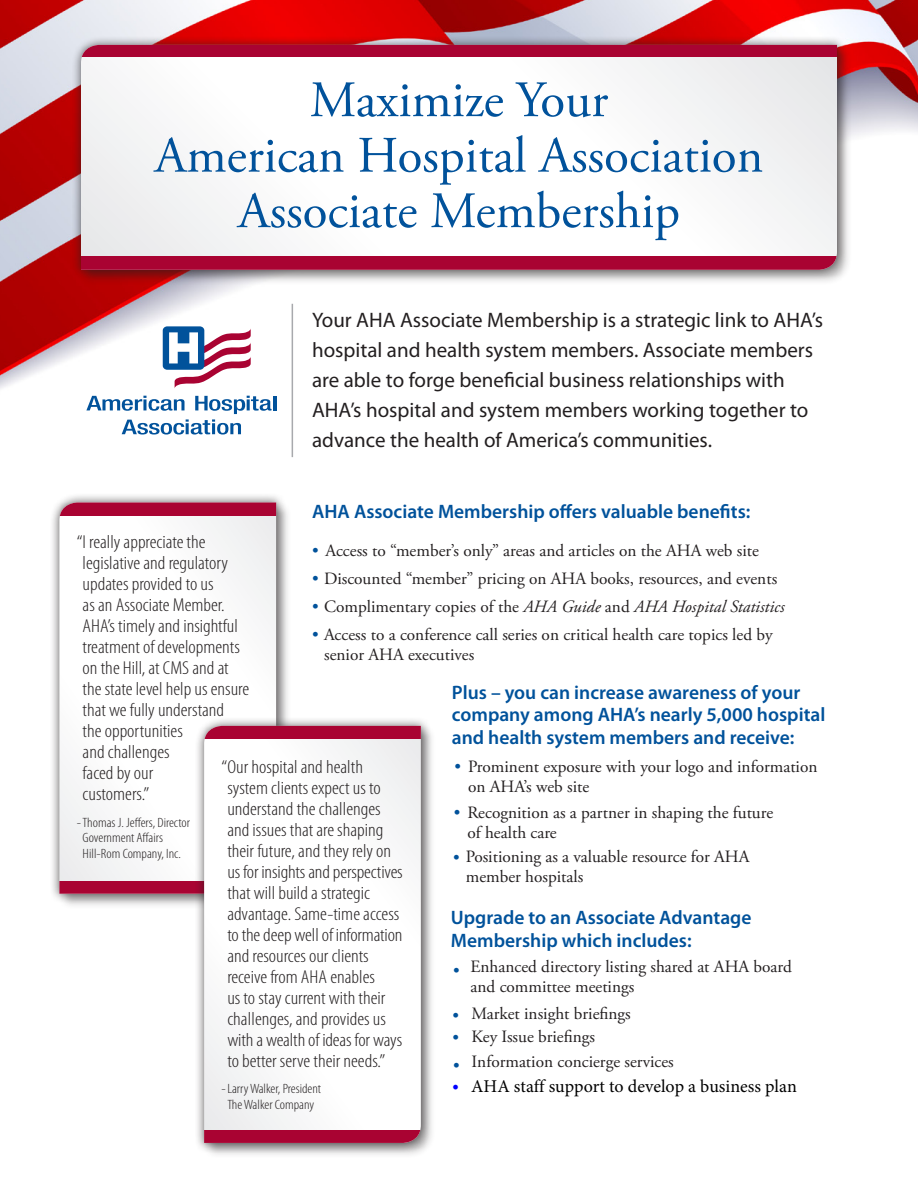
<style>
.page{position:relative;width:918px;height:1188px;background:#fff}
.page>*{position:absolute;margin:0;border:0;box-sizing:border-box;transform-origin:0 0}
.t1{font:51px/55.5px "Adobe Garamond Pro";color:#01529b;text-align:center}
.t2{font:21px/30px "Myriad Pro";color:#231f20}
.t3{font:600 19.5px/22.5px "Myriad Pro";color:#01529b}
.t4{font:300 condensed 18.75px/21px "Myriad Pro";color:#231f20;scale:1.1 1}
.t5{font:18px "Minion Pro";color:#000}
.t6{font:17.25px/20.2px "Adobe Garamond Pro";color:#231f20}
.t7{font:italic 17.25px "Adobe Garamond Pro";color:#231f20}
.t8{font:300 condensed 13.5px "Myriad Pro";color:#231f20;scale:1.1 1}
.s1{color:#01529b}
.s2{font-style:normal;color:#01529b}
.s3{font-style:normal}
.s4{color:#00f}
</style>
<div class="page">
<img style="left:0;top:0;width:918px;height:403px">
<div style="left:50px;top:493px;width:236px;height:411px;background:#231f20;opacity:.75"></div>
<svg style="left:59px;top:515px;width:217px;height:366px"></svg>
<div style="left:59px;top:502px;width:217px;height:13px;background:#a90332"></div>
<div style="left:59px;top:881px;width:217px;height:13px;background:#a90332"></div>
<div style="left:80px;top:44px;width:772px;height:241px;background:#231f20;opacity:.3"></div>
<div style="left:71px;top:35px;width:776px;height:245px;background:#231f20;opacity:.75"></div>
<svg style="left:81px;top:57px;width:756px;height:199px"></svg>
<div style="left:81px;top:256px;width:756px;height:14px;background:#a90332"></div>
<div style="left:81px;top:45px;width:756px;height:12px;background:#a90332"></div>
<hr style="left:273px;top:396px;width:3px;height:14px;background:#01529b">
<svg style="left:86px;top:396px;width:186px;height:39px"></svg>
<div style="left:163px;top:326px;width:41px;height:44px;background:#01529b;border-radius:4px"></div>
<svg style="left:169px;top:328px;width:82px;height:60px"></svg>
<hr style="left:292px;top:304px;width:1px;height:153px;background:#a8a9ad">
<div style="left:203px;top:725px;width:233px;height:433px;background:#f8f7f8"></div>
<div style="left:194px;top:716px;width:237px;height:437px;background:#231f20;opacity:.75"></div>
<svg style="left:204px;top:738px;width:217px;height:392px"></svg>
<div style="left:204px;top:726px;width:217px;height:12px;background:#a90332"></div>
<div style="left:204px;top:1130px;width:217px;height:13px;background:#a90332"></div>
<p class="t1" style="left:155px;top:74px;width:610px">Maximize Your<br>American Hospital Association</p>
<p class="t1" style="left:238px;top:185px;width:444px">Associate Membership</p>
<p class="t2" style="left:312px;top:305px;width:512px">Your AHA Associate Membership is a strategic link to AHA’s hospital and health system members. Associate members are able to forge beneficial business relationships with AHA’s hospital and system members working together to advance the health of America’s communities.</p>
<p class="t3" style="left:312px;top:500px;width:440px">AHA Associate Membership offers valuable benefits:</p>
<p class="t6" style="left:312px;top:541px;width:448px"><span class="s1">•</span> Access to “member’s only” areas and articles on the AHA web site</p>
<p class="t6" style="left:312px;top:569px;width:467px"><span class="s1">•</span> Discounted “member” pricing on AHA books, resources, and events</p>
<p class="t7" style="left:312px;top:596px;width:474px"><span class="s2">•</span> <span class="s3">Complimentary copies of the</span> AHA Guide <span class="s3">and</span> AHA Hospital Statistics</p>
<p class="t6" style="left:312px;top:625px;width:462px"><span class="s1">•</span> Access to a conference call series on critical health care topics led by</p>
<p class="t6" style="left:324px;top:645px;width:152px">senior AHA executives</p>
<p class="t3" style="left:452px;top:681px;width:375px">Plus – you can increase awareness of your company among AHA’s nearly 5,000 hospital and health system members and receive:</p>
<p class="t6" style="left:468px;top:757px;width:351px;text-indent:-13px"><span class="s1">•</span> Prominent exposure with your logo and information on AHA’s web site</p>
<p class="t6" style="left:454px;top:803px;width:321px"><span class="s1">•</span> Recognition as a partner in shaping the future</p>
<p class="t6" style="left:467px;top:823px;width:91px">of health care</p>
<p class="t6" style="left:453px;top:847px;width:298px"><span class="s1">•</span> Positioning as a valuable resource for AHA</p>
<p class="t6" style="left:466px;top:867px;width:119px">member hospitals</p>
<p class="t3" style="left:451px;top:906px;width:302px">Upgrade to an Associate Advantage</p>
<p class="t3" style="left:451px;top:928px;width:242px">Membership which includes:</p>
<p class="t6" style="left:471px;top:957px;width:323px;text-indent:-17px"><span class="s1">•</span> Enhanced directory listing shared at AHA board and committee meetings</p>
<p class="t6" style="left:452px;top:1004px;width:180px"><span class="s1">•</span> Market insight briefings</p>
<p class="t6" style="left:452px;top:1027px;width:144px"><span class="s1">•</span> Key Issue briefings</p>
<p class="t6" style="left:453px;top:1052px;width:222px"><span class="s1">•</span> Information concierge services</p>
<p class="t4" style="left:83px;top:532px;width:153px;text-indent:-6px">“I really appreciate the legislative and regulatory updates provided to us<br>as an Associate Member.<br>AHA’s timely and insightful treatment of developments on the Hill, at CMS and at the state level help us ensure that we fully understand<br>the opportunities<br>and challenges<br>faced by our<br>customers.”</p>
<p class="t8" style="left:77px;top:814px;width:105px">-Thomas J. Jeffers, Director</p>
<p class="t8" style="left:83px;top:830px;width:75px">Government Affairs</p>
<p class="t8" style="left:83px;top:846px;width:91px">Hill-Rom Company, Inc.</p>
<p class="t4" style="left:227px;top:756px;width:161px;text-indent:-6px">“Our hospital and health system clients expect us to understand the challenges and issues that are shaping their future, and they rely on us for insights and perspectives that will build a strategic advantage. Same-time access to the deep well of information and resources our clients receive from AHA enables<br>us to stay current with their challenges, and provides us with a wealth of ideas for ways to better serve their needs.”</p>
<p class="t8" style="left:221px;top:1080px;width:92px">-Larry Walker, President</p>
<p class="t8" style="left:227px;top:1096px;width:81px">The Walker Company</p>
<p class="t5" style="left:452px;top:1074px;width:346px"><span class="s4">•</span> AHA staff support to develop a business plan</p>
</div>
